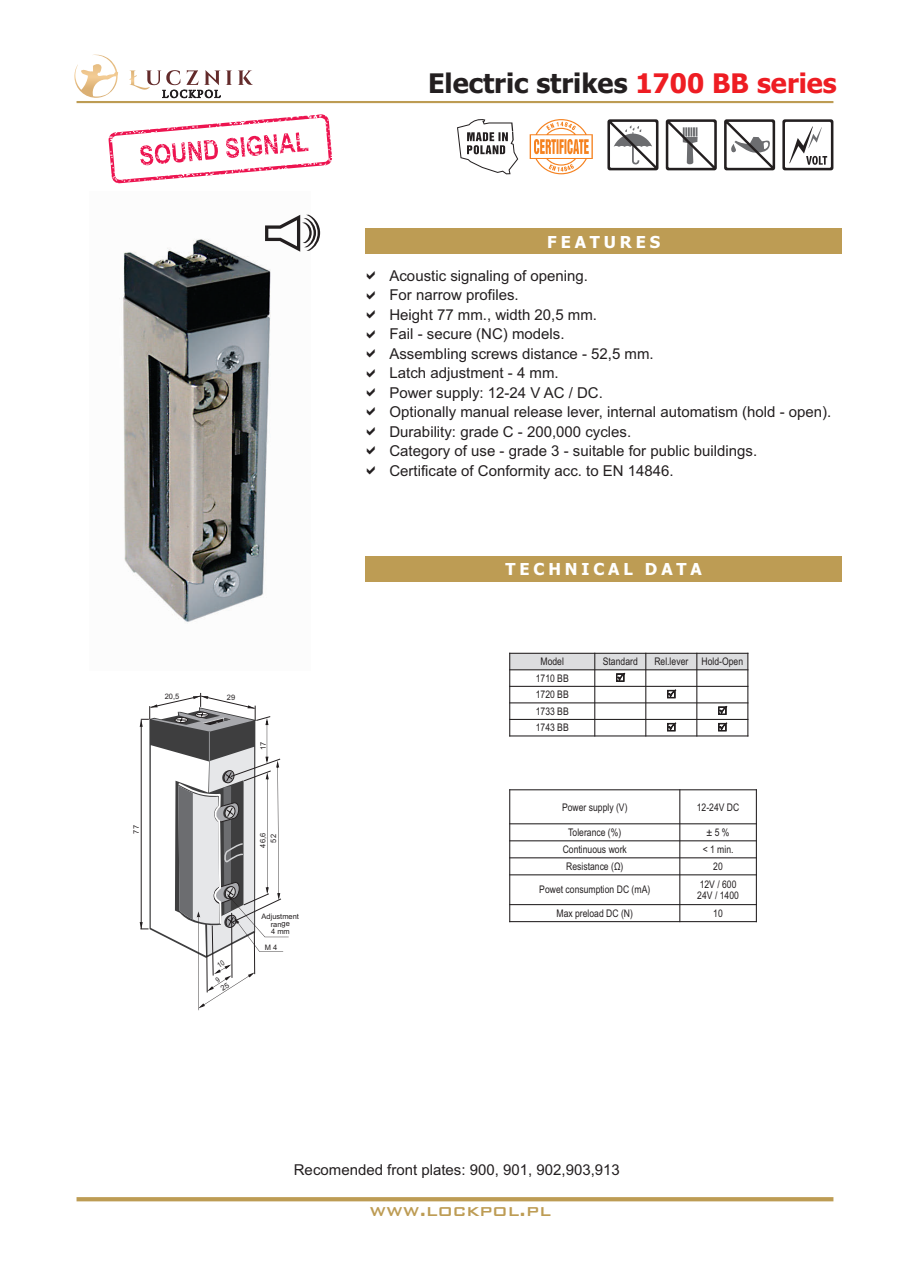
<style>
.page{position:relative;width:910px;height:1280px;background:#fff}
.page>*{position:absolute;margin:0;border:0;box-sizing:border-box;transform-origin:0 0}
.t1{font:700 27px "Tahoma";color:#231f20}
.t2{font:500 21px "Bank Gothic BT";color:#bd9c54}
.t3{font:700 16.5px "Tahoma";letter-spacing:.235em;color:#fff}
.t4{font:15px/19.5px "Arial";color:#231f20}
.t5{font:10.5px/11.9px "Arial Narrow";color:#231f20}
.t6{font:7.5px/7.5px "Arial";color:#231f20;text-align:center}
.s1{color:#ee1d23}
</style>
<div class="page">
<img style="left:123px;top:214px;width:186px;height:410px">
<svg style="left:265px;top:215px;width:55px;height:37px"></svg>
<hr style="left:509px;top:789px;width:1px;height:133px;background:#231f20">
<hr style="left:679px;top:789px;width:1px;height:133px;background:#231f20">
<hr style="left:756px;top:789px;width:1px;height:133px;background:#231f20">
<hr style="left:509px;top:921px;width:248px;height:1px;background:#231f20">
<hr style="left:509px;top:904px;width:248px;height:1px;background:#231f20">
<hr style="left:509px;top:874px;width:248px;height:1px;background:#231f20">
<hr style="left:509px;top:857px;width:248px;height:1px;background:#231f20">
<hr style="left:509px;top:840px;width:248px;height:1px;background:#231f20">
<hr style="left:509px;top:823px;width:248px;height:1px;background:#231f20">
<hr style="left:509px;top:789px;width:248px;height:1px;background:#231f20">
<div style="left:510px;top:653px;width:85px;height:17px;background:#dcdddf"></div>
<div style="left:595px;top:653px;width:51px;height:17px;background:#dcdddf"></div>
<div style="left:646px;top:653px;width:51px;height:17px;background:#dcdddf"></div>
<div style="left:697px;top:653px;width:51px;height:17px;background:#dcdddf"></div>
<hr style="left:509px;top:653px;width:1px;height:83px;background:#231f20">
<hr style="left:594px;top:653px;width:1px;height:83px;background:#231f20">
<hr style="left:645px;top:653px;width:1px;height:83px;background:#231f20">
<hr style="left:696px;top:653px;width:1px;height:83px;background:#231f20">
<hr style="left:747px;top:653px;width:1px;height:83px;background:#231f20">
<hr style="left:509px;top:735px;width:239px;height:1px;background:#231f20">
<hr style="left:509px;top:719px;width:239px;height:1px;background:#231f20">
<hr style="left:509px;top:702px;width:239px;height:1px;background:#231f20">
<hr style="left:509px;top:686px;width:239px;height:1px;background:#231f20">
<hr style="left:509px;top:669px;width:239px;height:1px;background:#231f20">
<hr style="left:509px;top:653px;width:239px;height:1px;background:#231f20">
<img style="left:109px;top:114px;width:223px;height:69px">
<svg style="left:129px;top:70px;width:124px;height:28px"></svg>
<svg style="left:74px;top:54px;width:44px;height:44px"></svg>
<hr style="left:77px;top:101px;width:756px;height:2px;background:#bd9c54">
<svg style="left:77px;top:1197px;width:756px;height:4px;fill:#bd9c54"></svg>
<svg style="left:666px;top:119px;width:51px;height:51px"></svg>
<svg style="left:724px;top:119px;width:51px;height:51px"></svg>
<svg style="left:782px;top:119px;width:51px;height:51px"></svg>
<svg style="left:607px;top:119px;width:51px;height:51px"></svg>
<svg style="left:457px;top:119px;width:61px;height:55px"></svg>
<svg style="left:530px;top:119px;width:63px;height:55px"></svg>
<div style="left:366px;top:556px;width:476px;height:26px;background:#bd9c54"></div>
<div style="left:366px;top:229px;width:476px;height:25px;background:#bd9c54"></div>
<svg style="left:139px;top:693px;width:150px;height:317px"></svg>
<p class="t6" style="left:165px;top:693px;width:16px">20,5</p>
<p class="t6" style="left:133px;top:834px;width:10px;rotate:-90deg">77</p>
<p class="t6" style="left:227px;top:694px;width:10px">29</p>
<p class="t6" style="left:260px;top:750px;width:10px;rotate:-90deg">17</p>
<p class="t6" style="left:260px;top:847px;width:16px;rotate:-90deg">46,6</p>
<p class="t6" style="left:261px;top:913px;width:39px;rotate:-1deg">Adjustment range<br>4 mm</p>
<p class="t6" style="left:265px;top:944px;width:14px">M 4</p>
<h1 class="t1" style="left:428px;top:73px;width:410px">Electric strikes <span class="s1">1700 BB series</span></h1>
<p class="t3" style="left:547px;top:235px;width:114px">FEATURES</p>
<p class="t4" style="left:389px;top:267px;width:443px">Acoustic signaling of opening.<br>For narrow profiles.<br>Height 77 mm., width 20,5 mm.<br>Fail - secure (NC) models.<br>Assembling screws distance - 52,5 mm.<br>Latch adjustment - 4 mm.<br>Power supply: 12-24 V AC / DC.<br>Optionally manual release lever, internal automatism (hold - open).<br>Durability: grade C - 200,000 cycles.<br>Category of use - grade 3 - suitable for public buildings.<br>Certificate of Conformity acc. to EN 14846.</p>
<p class="t3" style="left:506px;top:563px;width:198px">TECHNICAL DATA</p>
<p class="t5" style="left:541px;top:657px;width:25px">Model</p>
<p class="t5" style="left:603px;top:657px;width:36px">Standard</p>
<p class="t5" style="left:654px;top:657px;width:35px">Rel.lever</p>
<p class="t5" style="left:701px;top:657px;width:43px">Hold-Open</p>
<p class="t5" style="left:536px;top:673px;width:35px">1710 BB</p>
<p class="t5" style="left:536px;top:704px;width:35px;line-height:16.5px">1733 BB<br>1743 BB</p>
<p class="t5" style="left:536px;top:690px;width:35px">1720 BB</p>
<p class="t5" style="left:562px;top:802px;width:67px">Power supply (V)</p>
<p class="t5" style="left:697px;top:802px;width:44px">12-24V DC</p>
<p class="t5" style="left:568px;top:827px;width:55px">Tolerance (%)</p>
<p class="t5" style="left:707px;top:827px;width:24px">± 5 %</p>
<p class="t5" style="left:563px;top:844px;width:66px">Continuous work</p>
<p class="t5" style="left:703px;top:844px;width:32px">&lt; 1 min.</p>
<p class="t5" style="left:566px;top:861px;width:59px">Resistance (Ω)</p>
<p class="t5" style="left:713px;top:861px;width:11px">20</p>
<p class="t5" style="left:539px;top:885px;width:113px">Powet consumption DC (mA)</p>
<p class="t5" style="left:697px;top:879px;width:43px">12V / 600<br>24V / 1400</p>
<p class="t5" style="left:556px;top:908px;width:78px">Max preload DC (N)</p>
<p class="t5" style="left:713px;top:908px;width:11px">10</p>
<p class="t4" style="left:294px;top:1161px;width:328px">Recomended front plates: 900, 901, 902,903,913</p>
<h2 class="t2" style="left:370px;top:1200px;width:183px">www.lockpol.pl</h2>
</div>
